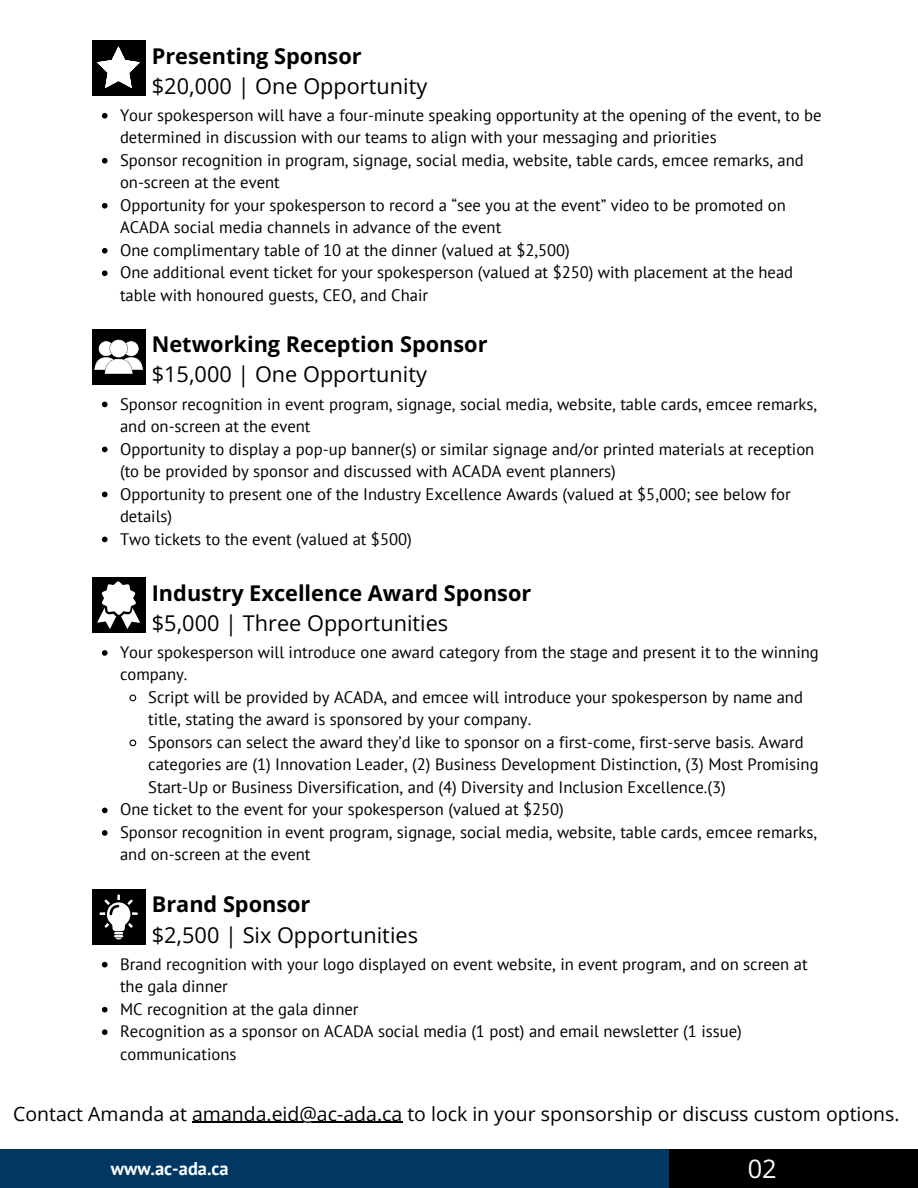
<style>
.page{position:relative;width:918px;height:1188px;background:#fff}
.page>*{position:absolute;margin:0;border:0;box-sizing:border-box;transform-origin:0 0}
.t1{font:25.35px "Open Sans";color:#fff}
.t2{font:700 21.75px/30.3px "Open Sans";color:#000}
.t3{font:21.75px/30.3px "Open Sans";color:#000}
.t4{font:19.5px "Open Sans";color:#000}
.t5{font:700 18.45px "PT Sans";color:#fff}
.t6{font:16.65px/22.5px "PT Sans";color:#000}
.s1{font-weight:700}
.s2{font-weight:400}
</style>
<div class="page">
<div style="left:669px;top:1149px;width:249px;height:39px;background:#000"></div>
<div style="left:0;top:1149px;width:669px;height:39px;background:#003763"></div>
<div style="left:92px;top:40px;width:54px;height:56px;background:#000"></div>
<div style="left:92px;top:329px;width:54px;height:55px;background:#000"></div>
<div style="left:92px;top:577px;width:54px;height:56px;background:#000"></div>
<div style="left:92px;top:889px;width:54px;height:56px;background:#000"></div>
<svg style="left:94px;top:340px;width:49px;height:33px"></svg>
<svg style="left:97px;top:46px;width:43px;height:42px"></svg>
<svg style="left:97px;top:581px;width:43px;height:48px"></svg>
<svg style="left:99px;top:894px;width:39px;height:45px"></svg>
<svg style="left:102px;top:113px;width:6px;height:6px"></svg>
<svg style="left:102px;top:158px;width:6px;height:6px"></svg>
<svg style="left:102px;top:203px;width:6px;height:6px"></svg>
<svg style="left:102px;top:248px;width:6px;height:6px"></svg>
<svg style="left:102px;top:270px;width:6px;height:6px"></svg>
<svg style="left:102px;top:402px;width:6px;height:5px"></svg>
<svg style="left:102px;top:447px;width:6px;height:5px"></svg>
<svg style="left:102px;top:492px;width:6px;height:5px"></svg>
<svg style="left:102px;top:537px;width:6px;height:5px"></svg>
<svg style="left:102px;top:650px;width:6px;height:6px"></svg>
<svg style="left:129px;top:694px;width:8px;height:8px"></svg>
<svg style="left:129px;top:739px;width:8px;height:8px"></svg>
<svg style="left:102px;top:808px;width:6px;height:5px"></svg>
<svg style="left:102px;top:830px;width:6px;height:6px"></svg>
<svg style="left:102px;top:962px;width:6px;height:5px"></svg>
<svg style="left:102px;top:1007px;width:6px;height:5px"></svg>
<svg style="left:102px;top:1029px;width:6px;height:6px"></svg>
<hr style="left:192px;top:1122px;width:210px;height:1px;background:#000">
<p class="t3" style="left:152px;top:40px;width:277px"><span class="s1">Presenting Sponsor </span>$20,000 | One Opportunity</p>
<h1 class="t6" style="left:120px;top:103px;width:703px">Your spokesperson will have a four-minute speaking opportunity at the opening of the event, to be determined in discussion with our teams to align with your messaging and priorities</h1>
<p class="t6" style="left:120px;top:148px;width:685px">Sponsor recognition in program, signage, social media, website, table cards, emcee remarks, and on-screen at the event</p>
<p class="t6" style="left:120px;top:193px;width:667px">Opportunity for your spokesperson to record a “see you at the event” video to be promoted on<br>ACADA social media channels in advance of the event</p>
<p class="t6" style="left:120px;top:238px;width:451px">One complimentary table of 10 at the dinner (valued at $2,500)</p>
<p class="t6" style="left:120px;top:261px;width:675px">One additional event ticket for your spokesperson (valued at $250) with placement at the head table with honoured guests, CEO, and Chair</p>
<p class="t2" style="left:152px;top:328px;width:337px">Networking Reception Sponsor <span class="s2">$15,000 | One Opportunity</span></p>
<p class="t6" style="left:120px;top:392px;width:699px">Sponsor recognition in event program, signage, social media, website, table cards, emcee remarks, and on-screen at the event</p>
<h1 class="t6" style="left:120px;top:437px;width:696px">Opportunity to display a pop-up banner(s) or similar signage and/or printed materials at reception (to be provided by sponsor and discussed with ACADA event planners)</h1>
<p class="t6" style="left:120px;top:482px;width:672px">Opportunity to present one of the Industry Excellence Awards (valued at $5,000; see below for details)</p>
<p class="t6" style="left:120px;top:527px;width:293px">Two tickets to the event (valued at $500)</p>
<p class="t2" style="left:152px;top:577px;width:381px">Industry Excellence Award Sponsor <span class="s2">$5,000 | Three Opportunities</span></p>
<p class="t6" style="left:120px;top:641px;width:700px">Your spokesperson will introduce one award category from the stage and present it to the winning company.</p>
<p class="t6" style="left:148px;top:686px;width:656px">Script will be provided by ACADA, and emcee will introduce your spokesperson by name and title, stating the award is sponsored by your company.</p>
<h1 class="t6" style="left:148px;top:731px;width:672px">Sponsors can select the award they’d like to sponsor on a first-come, first-serve basis. Award categories are (1) Innovation Leader, (2) Business Development Distinction, (3) Most Promising<br>Start-Up or Business Diversification, and (4) Diversity and Inclusion Excellence.(3)</h1>
<p class="t6" style="left:120px;top:798px;width:445px">One ticket to the event for your spokesperson (valued at $250)</p>
<p class="t6" style="left:120px;top:821px;width:699px">Sponsor recognition in event program, signage, social media, website, table cards, emcee remarks, and on-screen at the event</p>
<p class="t3" style="left:152px;top:889px;width:268px"><span class="s1">Brand Sponsor<br></span>$2,500 | Six Opportunities</p>
<p class="t6" style="left:120px;top:952px;width:689px">Brand recognition with your logo displayed on event website, in event program, and on screen at the gala dinner</p>
<p class="t6" style="left:120px;top:997px;width:240px">MC recognition at the gala dinner</p>
<p class="t6" style="left:120px;top:1020px;width:623px">Recognition as a sponsor on ACADA social media (1 post) and email newsletter (1 issue) communications</p>
<p class="t4" style="left:13px;top:1100px;width:888px">Contact Amanda at amanda.eid@ac-ada.ca to lock in your sponsorship or discuss custom options.</p>
<p class="t5" style="left:111px;top:1157px;width:119px">www.ac-ada.ca</p>
<h1 class="t1" style="left:748px;top:1151px;width:31px">02</h1>
</div>
